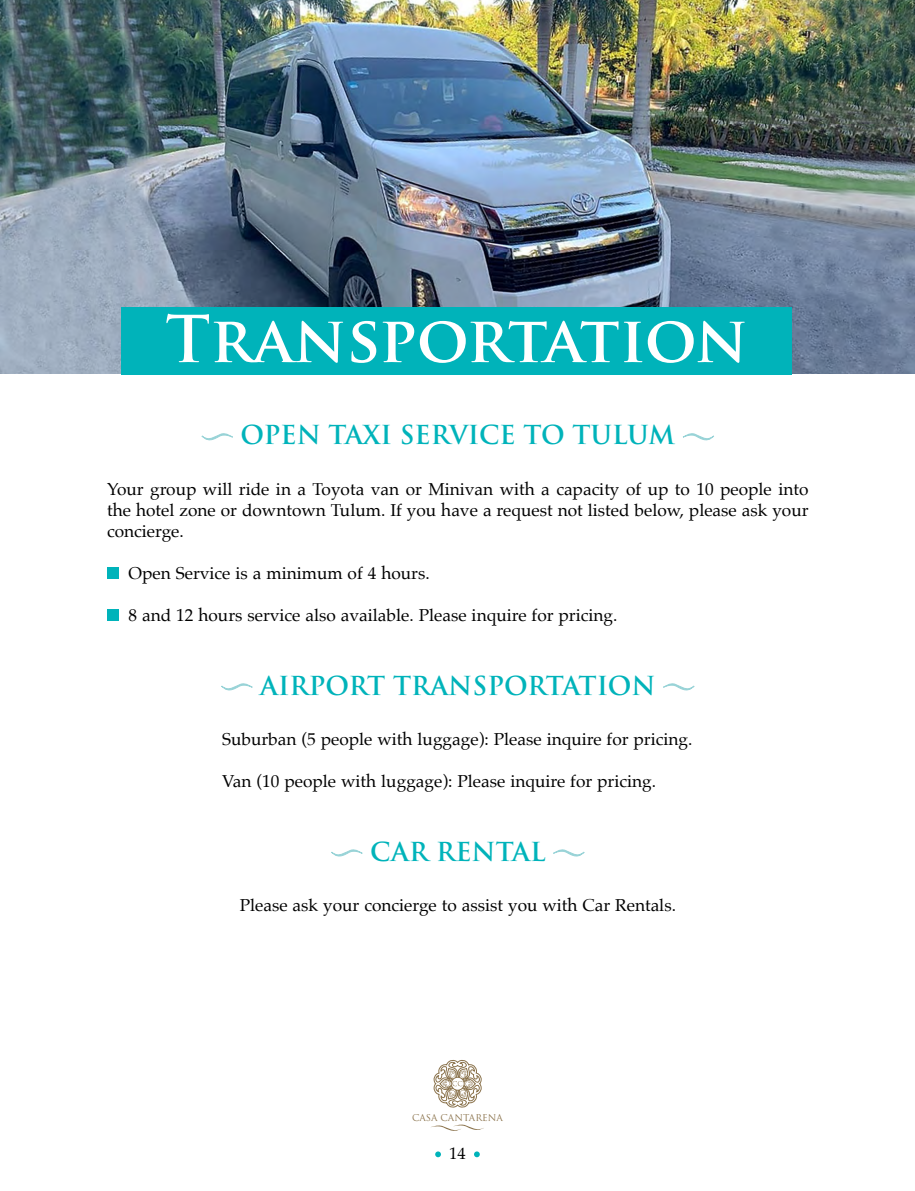
<style>
.page{position:relative;width:915px;height:1191px;background:#fff}
.page>*{position:absolute;margin:0;border:0;box-sizing:border-box;transform-origin:0 0}
.t1{font:700 63px "Trajan Pro";letter-spacing:-.01em;color:#fff}
.t2{font:700 25.5px "Trajan Pro";color:#00b3ba}
.t3{font:17.25px/21px "Palatino";color:#000;text-align:justify}
.t4{font:16.5px "Palatino";color:#000}
.t5{font:9.15px "Trajan Pro";color:#8a724b}
</style>
<div class="page">
<svg style="left:435px;top:1151px;width:6px;height:6px"></svg>
<svg style="left:474px;top:1151px;width:5px;height:6px"></svg>
<svg style="left:431px;top:1124px;width:53px;height:7px"></svg>
<svg style="left:433px;top:1060px;width:48px;height:47px"></svg>
<img style="left:0;top:0;width:914px;height:374px">
<svg style="left:201px;top:433px;width:32px;height:8px"></svg>
<svg style="left:683px;top:433px;width:31px;height:8px"></svg>
<div style="left:107px;top:567px;width:11px;height:12px;background:#00b3ba"></div>
<div style="left:107px;top:609px;width:11px;height:12px;background:#00b3ba"></div>
<svg style="left:221px;top:683px;width:32px;height:8px"></svg>
<svg style="left:663px;top:683px;width:31px;height:8px"></svg>
<svg style="left:331px;top:849px;width:32px;height:8px"></svg>
<svg style="left:553px;top:849px;width:31px;height:8px"></svg>
<div style="left:121px;top:307px;width:670px;height:67px;background:#00b3ba"></div>
<h1 class="t1" style="left:165px;top:300px;width:583px">Transportation</h1>
<h2 class="t2" style="left:240px;top:419px;width:436px">OPEN TAXI SERVICE TO TULUM</h2>
<p class="t3" style="left:107px;top:478px;width:702px">Your group will ride in a Toyota van or Minivan with a capacity of up to 10 people into the hotel zone or downtown Tulum. If you have a request not listed below, please ask your concierge.</p>
<p class="t3" style="left:128px;top:562px;width:302px">Open Service is a minimum of 4 hours.</p>
<p class="t3" style="left:128px;top:604px;width:490px">8 and 12 hours service also available. Please inquire for pricing.</p>
<h2 class="t2" style="left:260px;top:669px;width:396px">AIRPORT TRANSPORTATION</h2>
<p class="t3" style="left:222px;top:728px;width:472px">Suburban (5 people with luggage): Please inquire for pricing.</p>
<p class="t3" style="left:222px;top:770px;width:435px">Van (10 people with luggage): Please inquire for pricing.</p>
<h2 class="t2" style="left:370px;top:835px;width:177px">CAR RENTAL</h2>
<p class="t3" style="left:240px;top:894px;width:437px">Please ask your concierge to assist you with Car Rentals.</p>
<p class="t5" style="left:412px;top:1112px;width:92px">CASA CANTARENA</p>
<p class="t4" style="left:449px;top:1140px;width:18px">14</p>
</div>
